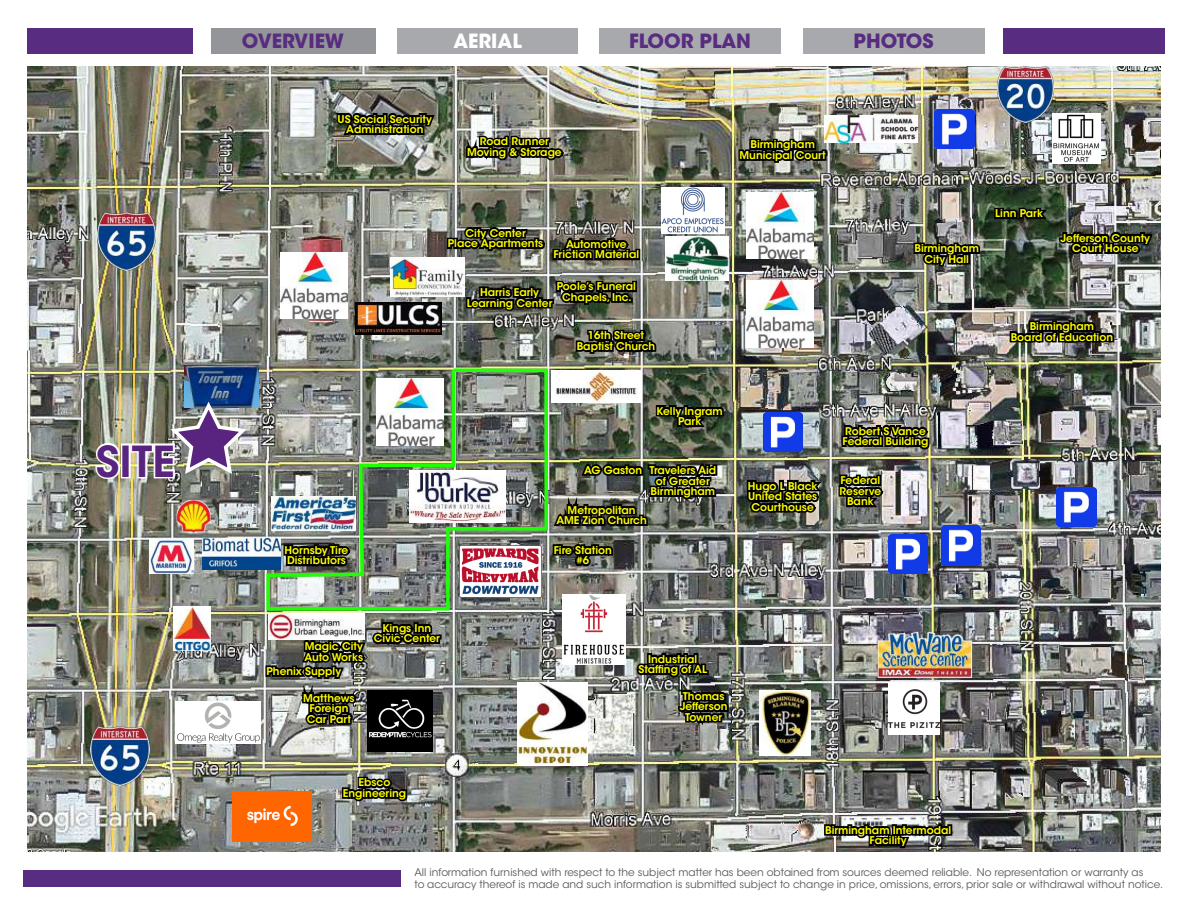
<style>
.page{position:relative;width:1188px;height:918px;background:#fff}
.page>*{position:absolute;margin:0;border:0;box-sizing:border-box;transform-origin:0 0}
.t1{font:600 42.45px "ITC Avant Garde Std";color:#582480}
.t2{font:600 21px "Franklin Gothic";color:#542b7a;scale:1.11 1}
.t3{font:700 19.5px "ITC Avant Garde Std";color:#582c80}
.t4{font:700 19.5px "ITC Avant Garde Std";color:#fff}
.t5{font:600 10.65px/10.6px "ITC Avant Garde Std";color:#ff0;text-align:center}
.t6{font:10.5px/12px "ITC Avant Garde Std";color:#57585a}
</style>
<div class="page">
<img style="left:27px;top:67px;width:1134px;height:784px">
<img style="left:265px;top:367px;width:285px;height:245px">
<img style="left:203px;top:538px;width:77px;height:32px">
<img style="left:272px;top:496px;width:84px;height:35px">
<img style="left:184px;top:365px;width:75px;height:42px">
<img style="left:410px;top:471px;width:95px;height:51px">
<img style="left:356px;top:303px;width:86px;height:32px">
<img style="left:517px;top:683px;width:70px;height:82px">
<img style="left:460px;top:546px;width:81px;height:52px">
<img style="left:563px;top:595px;width:62px;height:69px">
<img style="left:759px;top:691px;width:52px;height:65px">
<img style="left:176px;top:702px;width:84px;height:42px">
<img style="left:661px;top:188px;width:63px;height:45px">
<img style="left:666px;top:237px;width:62px;height:44px">
<img style="left:746px;top:281px;width:68px;height:67px">
<svg style="left:737px;top:132px;width:92px;height:37px;background:#4e4f4a"></svg>
<svg style="left:911px;top:237px;width:71px;height:35px;background:#464843"></svg>
<div style="left:962px;top:253px;width:5px;height:12px;border:4px solid #000"></div>
<div style="left:965px;top:253px;width:5px;height:12px;border:4px solid #000"></div>
<img style="left:1057px;top:201px;width:98px;height:61px">
<svg style="left:1007px;top:315px;width:109px;height:36px;background:#4a4a48"></svg>
<svg style="left:335px;top:108px;width:102px;height:36px;background:#4b4d49"></svg>
<svg style="left:654px;top:400px;width:72px;height:35px;background:#30372b"></svg>
<svg style="left:992px;top:203px;width:59px;height:25px"></svg>
<svg style="left:573px;top:327px;width:85px;height:33px;background:#3a3d37"></svg>
<img style="left:551px;top:370px;width:90px;height:32px">
<img style="left:367px;top:733px;width:65px;height:19px">
<img style="left:376px;top:379px;width:68px;height:66px">
<img style="left:280px;top:252px;width:67px;height:67px">
<img style="left:391px;top:257px;width:73px;height:39px">
<div style="left:947px;top:824px;width:5px;height:12px;border:4px solid #000"></div>
<svg style="left:821px;top:819px;width:130px;height:32px;background:#585856"></svg>
<svg style="left:745px;top:475px;width:80px;height:46px;background:#333431"></svg>
<svg style="left:464px;top:129px;width:103px;height:37px;background:#5f5f5b"></svg>
<div style="left:632px;top:281px;width:5px;height:11px;border:4px solid #000"></div>
<svg style="left:464px;top:276px;width:172px;height:41px;background:#3e4039"></svg>
<svg style="left:445px;top:225px;width:194px;height:44px;background:#585851"></svg>
<div style="left:635px;top:249px;width:5px;height:11px;border:4px solid #000"></div>
<img style="left:232px;top:791px;width:80px;height:50px">
<svg style="left:340px;top:771px;width:70px;height:36px;background:#4d4f4e"></svg>
<img style="left:268px;top:613px;width:97px;height:4px">
<svg style="left:264px;top:617px;width:179px;height:116px;background:#676765"></svg>
<img style="left:149px;top:540px;width:45px;height:34px">
<svg style="left:282px;top:539px;width:71px;height:36px;background:#323f30"></svg>
<img style="left:175px;top:500px;width:36px;height:33px">
<svg style="left:94px;top:441px;width:28px;height:40px"></svg>
<div style="left:121px;top:443px;width:10px;height:35px;border:4px solid #fff"></div>
<img style="left:129px;top:401px;width:121px;height:79px">
<img style="left:173px;top:607px;width:38px;height:43px">
<svg style="left:635px;top:648px;width:95px;height:84px;background:#535552"></svg>
<img style="left:746px;top:192px;width:68px;height:67px">
<svg style="left:840px;top:420px;width:92px;height:35px;background:#454642"></svg>
<svg style="left:836px;top:470px;width:50px;height:44px;background:#484946"></svg>
<img style="left:90px;top:726px;width:59px;height:59px">
<img style="left:97px;top:212px;width:59px;height:59px">
<img style="left:997px;top:67px;width:57px;height:56px">
<img style="left:763px;top:412px;width:39px;height:40px">
<img style="left:888px;top:534px;width:39px;height:40px">
<img style="left:1057px;top:487px;width:39px;height:40px">
<img style="left:941px;top:526px;width:40px;height:39px">
<img style="left:935px;top:109px;width:39px;height:39px">
<img style="left:1052px;top:114px;width:49px;height:49px">
<img style="left:825px;top:115px;width:93px;height:27px">
<img style="left:868px;top:621px;width:113px;height:70px">
<img style="left:888px;top:683px;width:51px;height:51px">
<img style="left:551px;top:457px;width:168px;height:111px">
<div style="left:24px;top:870px;width:377px;height:16px;background:#582c80"></div>
<div style="left:27px;top:29px;width:166px;height:25px;background:#582c80"></div>
<div style="left:397px;top:29px;width:181px;height:25px;background:#a8a9ad"></div>
<div style="left:211px;top:28px;width:165px;height:26px;background:#939598"></div>
<div style="left:1003px;top:28px;width:161px;height:26px;background:#582c80"></div>
<div style="left:599px;top:29px;width:182px;height:25px;background:#a8a9ad"></div>
<div style="left:803px;top:29px;width:182px;height:25px;background:#a8a9ad"></div>
<h1 class="t1" style="left:96px;top:434px;width:81px">SITE</h1>
<h2 class="t2" style="left:232px;top:27px;width:101px">OVERVIEW</h2>
<h3 class="t3" style="left:242px;top:28px;width:104px">OVERVIEW</h3>
<h3 class="t4" style="left:453px;top:28px;width:70px">AERIAL</h3>
<h3 class="t3" style="left:629px;top:28px;width:124px">FLOOR PLAN</h3>
<h3 class="t3" style="left:854px;top:28px;width:82px">PHOTOS</h3>
<p class="t5" style="left:338px;top:113px;width:96px">US Social Security<br>Administration</p>
<p class="t5" style="left:480px;top:136px;width:70px">Road Runner</p>
<p class="t5" style="left:467px;top:147px;width:96px">Moving &amp; Storage</p>
<p class="t5" style="left:448px;top:228px;width:97px">City Center<br>Place Apartments</p>
<p class="t5" style="left:553px;top:239px;width:87px">Automotive<br>Friction Material</p>
<p class="t5" style="left:557px;top:281px;width:81px">Poole’s Funeral<br>Chapels, Inc.</p>
<p class="t5" style="left:467px;top:287px;width:87px">Harris Early<br>Learning Center</p>
<p class="t5" style="left:577px;top:330px;width:80px">16th Street<br>Baptist Church</p>
<p class="t5" style="left:740px;top:139px;width:88px">Birmingham<br>Municipal Court</p>
<p class="t5" style="left:914px;top:243px;width:66px">Birmingham<br>City Hall</p>
<p class="t5" style="left:995px;top:208px;width:49px">Linn Park</p>
<p class="t5" style="left:1061px;top:232px;width:91px">Jefferson County<br>Court House</p>
<p class="t5" style="left:1011px;top:321px;width:104px">Birmingham<br>Board of Education</p>
<p class="t5" style="left:285px;top:545px;width:65px;text-align:left">Hornsby Tire<br>Distributors</p>
<p class="t5" style="left:657px;top:405px;width:68px">Kelly Ingram<br>Park</p>
<p class="t5" style="left:584px;top:465px;width:60px">AG Gaston</p>
<p class="t5" style="left:556px;top:504px;width:92px">Metropolitan<br>AME Zion Church</p>
<p class="t5" style="left:554px;top:545px;width:60px">Fire Station #6</p>
<p class="t5" style="left:649px;top:465px;width:68px">Travelers Aid of Greater<br>Birmingham</p>
<p class="t5" style="left:748px;top:480px;width:71px">Hugo L Black<br>United States<br>Courthouse</p>
<p class="t5" style="left:843px;top:425px;width:87px;text-align:left">Robert S Vance<br>Federal Building</p>
<p class="t5" style="left:840px;top:475px;width:43px">Federal<br>Reserve<br>Bank</p>
<p class="t5" style="left:305px;top:641px;width:60px;text-align:left">Magic City<br>Auto Works</p>
<p class="t5" style="left:267px;top:666px;width:76px">Phenix Supply</p>
<p class="t5" style="left:303px;top:692px;width:53px">Matthews<br>Foreign<br>Car Part</p>
<p class="t5" style="left:374px;top:623px;width:68px">Kings Inn<br>Civic Center</p>
<p class="t5" style="left:343px;top:777px;width:65px">Ebsco<br>Engineering</p>
<p class="t5" style="left:638px;top:653px;width:70px">Industrial<br>Staffing of AL</p>
<p class="t5" style="left:680px;top:690px;width:49px">Thomas<br>Jefferson<br>Towner</p>
<p class="t5" style="left:825px;top:825px;width:128px">Birmingham Intermodal<br>Facility</p>
<p class="t6" style="left:414px;top:866px;width:750px">All information furnished with respect to the subject matter has been obtained from sources deemed reliable. No representation or warranty as<br>to accuracy thereof is made and such information is submitted subject to change in price, omissions, errors, prior sale or withdrawal without notice.</p>
</div>
